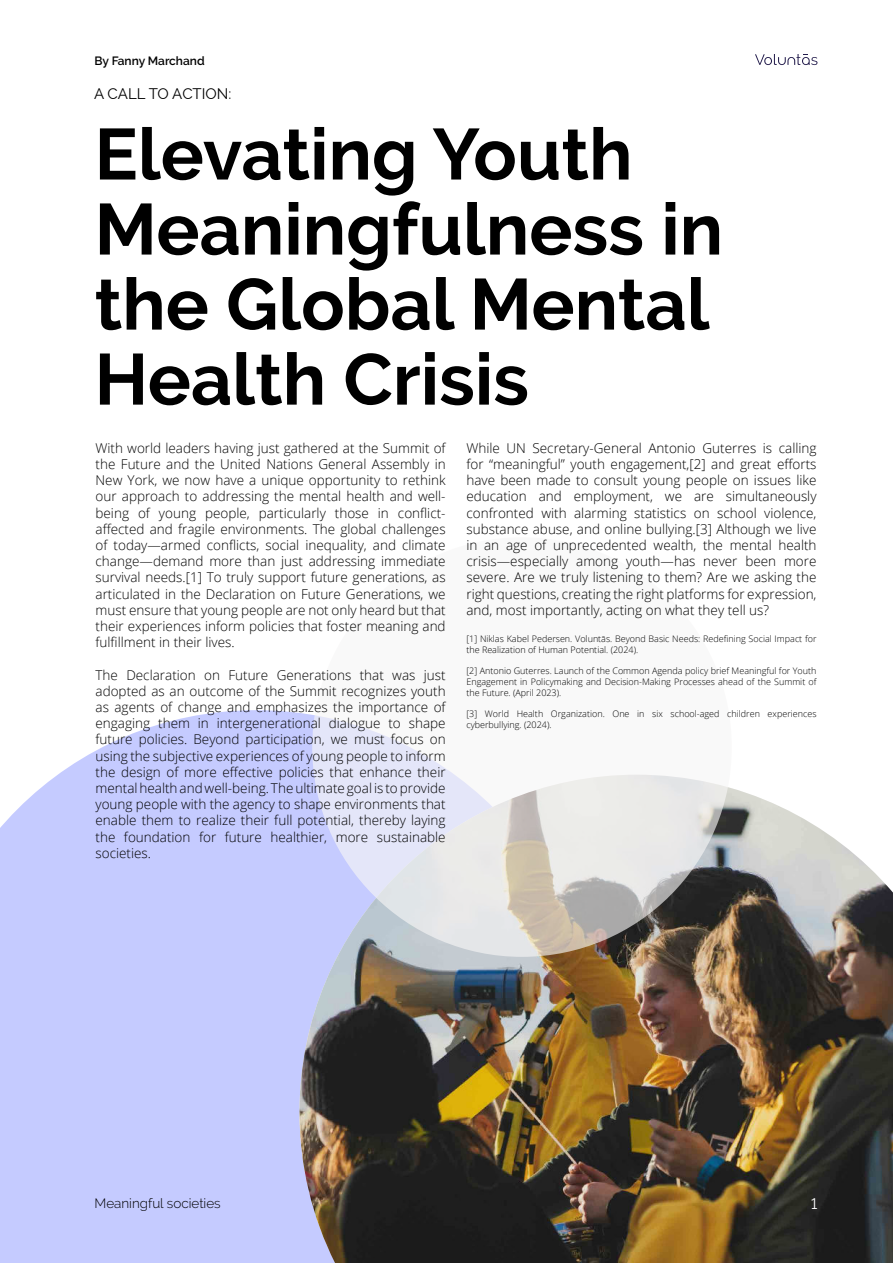
<style>
.page{position:relative;width:893px;height:1263px;background:#fff}
.page>*{position:absolute;margin:0;border:0;box-sizing:border-box;transform-origin:0 0}
.t1{font:700 72px/75px "Raleway";color:#000}
.t2{font:15px "Raleway";color:#000}
.t3{font:15px "Raleway";color:#fff}
.t4{font:300 13.5px/16.2px "Open Sans";color:#000;text-align:justify}
.t5{font:300 13.5px "Raleway";color:#000}
.t6{font:600 12px "Raleway";color:#000}
.t7{font:300 9px/10.8px "Open Sans";color:#000}
</style>
<div class="page">
<div style="left:0;top:710px;width:314px;height:553px;background:#c5cbff"></div>
<img style="left:299px;top:775px;width:594px;height:488px">
<svg style="left:312px;top:537px;width:420px;height:420px"></svg>
<svg style="left:755px;top:54px;width:62px;height:11px"></svg>
<p class="t6" style="left:95px;top:57px;width:112px">By Fanny Marchand</p>
<p class="t2" style="left:94px;top:85px;width:139px">A CALL TO ACTION:</p>
<h1 class="t1" style="left:95px;top:123px;width:630px">Elevating Youth<br>Meaningfulness in the Global Mental<br>Health Crisis</h1>
<p class="t4" style="left:96px;top:441px;width:352px">With world leaders having just gathered at the Summit of the Future and the United Nations General Assembly in New York, we now have a unique opportunity to rethink our approach to addressing the mental health and well&shy;being of young people, particularly those in conflict&shy;affected and fragile environments. The global challenges of today—armed conflicts, social inequality, and climate change—demand more than just addressing immediate survival needs.[1] To truly support future generations, as articulated in the Declaration on Future Generations, we must ensure that young people are not only heard but that their experiences inform policies that foster meaning and fulfillment in their lives.</p>
<p class="t4" style="left:96px;top:666px;width:352px">The Declaration on Future Generations that was just adopted as an outcome of the Summit recognizes youth as agents of change and emphasizes the importance of engaging them in intergenerational dialogue to shape future policies. Beyond participation, we must focus on using the subjective experiences of young people to inform the design of more effective policies that enhance their mental health and well-being. The ultimate goal is to provide young people with the agency to shape environments that enable them to realize their full potential, thereby laying the foundation for future healthier, more sustainable societies.</p>
<p class="t4" style="left:466px;top:441px;width:352px">While UN Secretary-General Antonio Guterres is calling for “meaningful” youth engagement,[2] and great efforts have been made to consult young people on issues like education and employment, we are simultaneously confronted with alarming statistics on school violence, substance abuse, and online bullying.[3] Although we live in an age of unprecedented wealth, the mental health crisis—especially among youth—has never been more severe. Are we truly listening to them? Are we asking the right questions, creating the right platforms for expression, and, most importantly, acting on what they tell us?</p>
<p class="t7" style="left:466px;top:633px;width:352px">[1] Niklas Kabel Pedersen. Voluntās. Beyond Basic Needs: Redefining Social Impact for the Realization of Human Potential. (2024).</p>
<p class="t7" style="left:466px;top:665px;width:352px;text-align:justify">[2] Antonio Guterres. Launch of the Common Agenda policy brief Meaningful for Youth Engagement in Policymaking and Decision-Making Processes ahead of the Summit of the Future. (April 2023).</p>
<p class="t7" style="left:466px;top:708px;width:352px">[3] World Health Organization. One in six school-aged children experiences cyberbullying. (2024).</p>
<p class="t5" style="left:95px;top:1197px;width:128px">Meaningful societies</p>
<p class="t3" style="left:811px;top:1195px;width:8px">1</p>
</div>
